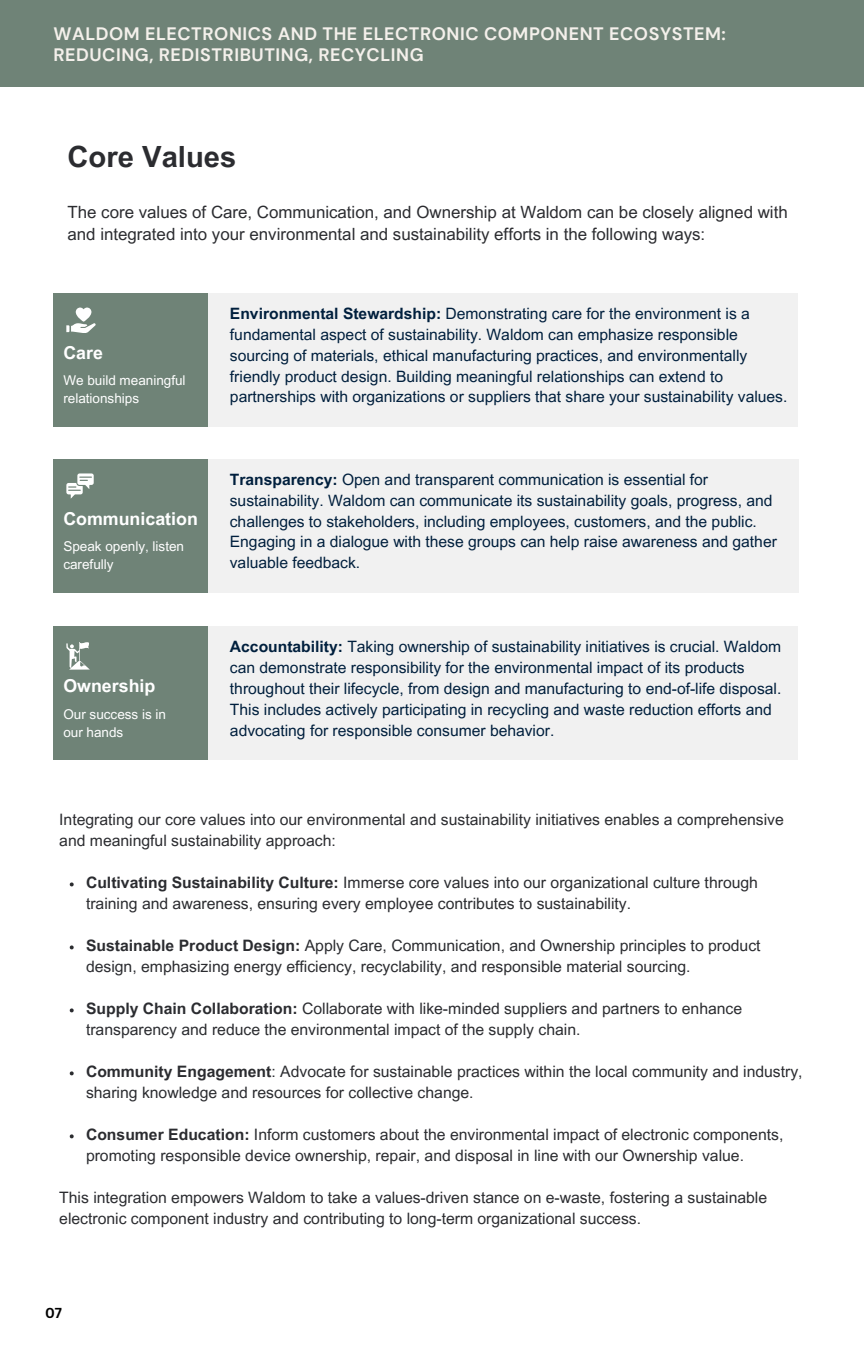
<style>
.page{position:relative;width:864px;height:1350px;background:#fff}
.page>*{position:absolute;margin:0;border:0;box-sizing:border-box;transform-origin:0 0}
.t1{font:700 29.25px "Arial MT Pro";color:#2b2c30}
.t2{font:700 18px/20.9px "DM Sans";letter-spacing:.03em;color:#f4f0eb}
.t3{font:700 17.78px "Arial MT Pro";color:#fff}
.t4{font:16.88px/22.5px "Arial MT Pro";color:#2b2c30}
.t5{font:15.75px/20.9px "Arial MT Pro";color:#2b2c30}
.t6{font:15.75px/20.9px "Arial MT Pro";color:#001f3d}
.t7{font:700 14.17px "Canva Sans";color:#000}
.t8{font:13.5px/18px "Arial MT Pro";color:#fff}
.s1{font-weight:700}
</style>
<div class="page">
<div style="left:53px;top:293px;width:155px;height:134px;background:#6f8377"></div>
<div style="left:208px;top:293px;width:590px;height:134px;background:#f1f1f1"></div>
<div style="left:0;top:0;width:864px;height:86px;background:#6f8377"></div>
<div style="left:53px;top:459px;width:155px;height:134px;background:#6f8377"></div>
<div style="left:208px;top:459px;width:590px;height:134px;background:#f1f1f1"></div>
<div style="left:53px;top:627px;width:155px;height:133px;background:#6f8377"></div>
<div style="left:208px;top:627px;width:590px;height:133px;background:#f1f1f1"></div>
<svg style="left:66px;top:473px;width:27px;height:26px"></svg>
<svg style="left:66px;top:308px;width:29px;height:25px"></svg>
<svg style="left:66px;top:642px;width:23px;height:27px"></svg>
<svg style="left:70px;top:882px;width:4px;height:4px"></svg>
<svg style="left:70px;top:945px;width:4px;height:4px"></svg>
<svg style="left:70px;top:1008px;width:4px;height:4px"></svg>
<svg style="left:70px;top:1071px;width:4px;height:4px"></svg>
<svg style="left:70px;top:1134px;width:4px;height:4px"></svg>
<p class="t2" style="left:53px;top:23px;width:674px">WALDOM ELECTRONICS AND THE ELECTRONIC COMPONENT ECOSYSTEM:<br>REDUCING, REDISTRIBUTING, RECYCLING</p>
<h1 class="t1" style="left:68px;top:146px;width:170px">Core Values</h1>
<h4 class="t4" style="left:68px;top:202px;width:722px">The core values of Care, Communication, and Ownership at Waldom can be closely aligned with and integrated into your environmental and sustainability efforts in the following ways:</h4>
<p class="t3" style="left:63px;top:346px;width:41px">Care</p>
<p class="t8" style="left:63px;top:373px;width:124px">We build meaningful relationships</p>
<p class="t3" style="left:63px;top:512px;width:136px">Communication</p>
<h5 class="t8" style="left:63px;top:539px;width:122px">Speak openly, listen carefully</h5>
<p class="t3" style="left:63px;top:680px;width:93px">Ownership</p>
<p class="t8" style="left:63px;top:707px;width:104px">Our success is in our hands</p>
<h2 class="t6" style="left:230px;top:305px;width:559px"><span class="s1">Environmental Stewardship:</span> Demonstrating care for the environment is a fundamental aspect of sustainability. Waldom can emphasize responsible sourcing of materials, ethical manufacturing practices, and environmentally friendly product design. Building meaningful relationships can extend to partnerships with organizations or suppliers that share your sustainability values.</h2>
<p class="t6" style="left:230px;top:471px;width:549px"><span class="s1">Transparency:</span> Open and transparent communication is essential for sustainability. Waldom can communicate its sustainability goals, progress, and challenges to stakeholders, including employees, customers, and the public.<br>Engaging in a dialogue with these groups can help raise awareness and gather valuable feedback.</p>
<p class="t6" style="left:230px;top:638px;width:553px"><span class="s1">Accountability:</span> Taking ownership of sustainability initiatives is crucial. Waldom can demonstrate responsibility for the environmental impact of its products throughout their lifecycle, from design and manufacturing to end-of-life disposal.<br>This includes actively participating in recycling and waste reduction efforts and advocating for responsible consumer behavior.</p>
<p class="t5" style="left:59px;top:811px;width:726px">Integrating our core values into our environmental and sustainability initiatives enables a comprehensive and meaningful sustainability approach:</p>
<p class="t5" style="left:86px;top:874px;width:674px"><span class="s1">Cultivating Sustainability Culture:</span> Immerse core values into our organizational culture through training and awareness, ensuring every employee contributes to sustainability.</p>
<p class="t5" style="left:86px;top:937px;width:676px"><span class="s1">Sustainable Product Design:</span> Apply Care, Communication, and Ownership principles to product design, emphasizing energy efficiency, recyclability, and responsible material sourcing.</p>
<p class="t5" style="left:86px;top:1000px;width:658px"><span class="s1">Supply Chain Collaboration:</span> Collaborate with like-minded suppliers and partners to enhance transparency and reduce the environmental impact of the supply chain.</p>
<p class="t5" style="left:86px;top:1063px;width:718px"><span class="s1">Community Engagement</span>: Advocate for sustainable practices within the local community and industry, sharing knowledge and resources for collective change.</p>
<p class="t5" style="left:86px;top:1126px;width:699px"><span class="s1">Consumer Education:</span> Inform customers about the environmental impact of electronic components, promoting responsible device ownership, repair, and disposal in line with our Ownership value.</p>
<p class="t5" style="left:59px;top:1189px;width:709px">This integration empowers Waldom to take a values-driven stance on e-waste, fostering a sustainable electronic component industry and contributing to long-term organizational success.</p>
<p class="t7" style="left:45px;top:1303px;width:18px">07</p>
</div>
